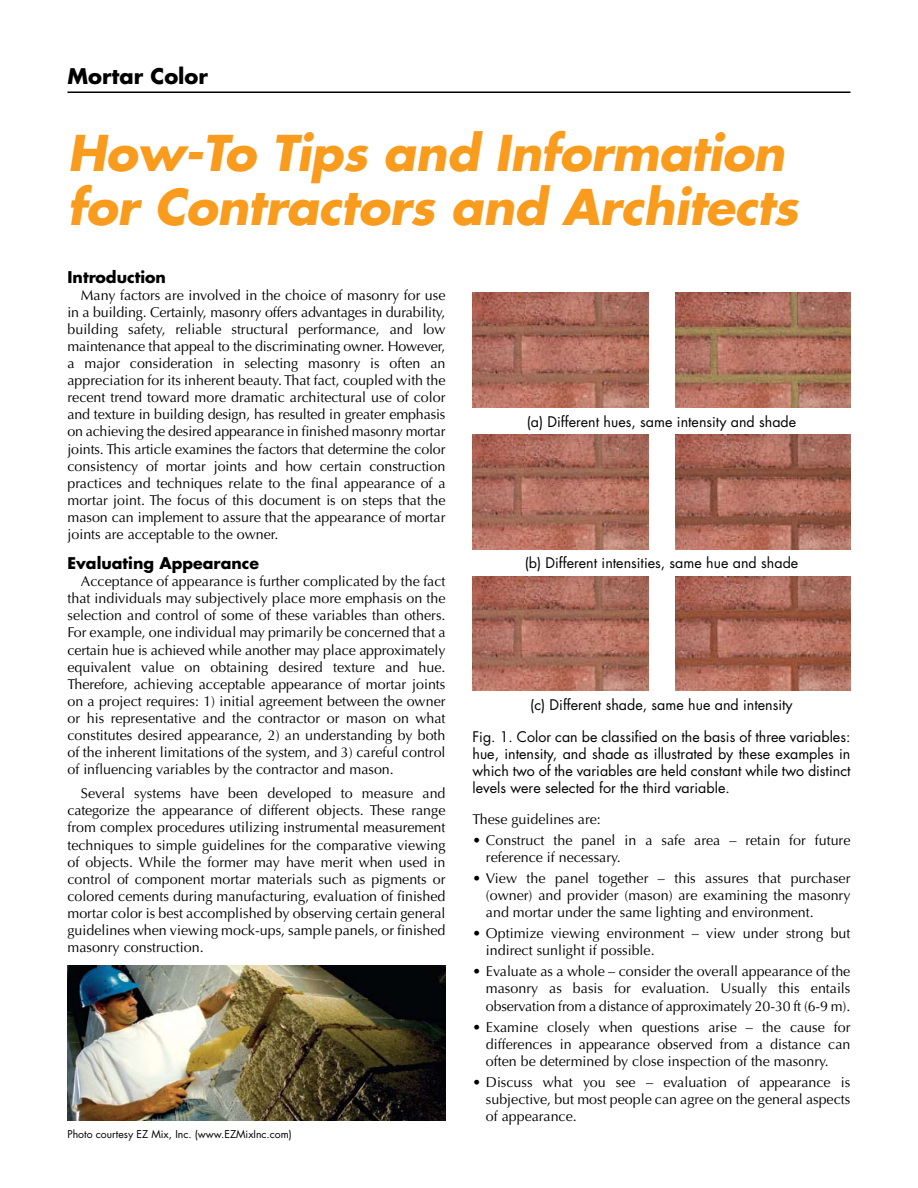
<style>
.page{position:relative;width:918px;height:1188px;background:#fff}
.page>*{position:absolute;margin:0;border:0;box-sizing:border-box;transform-origin:0 0}
.t1{font:italic 700 48px/54px "Futura";letter-spacing:-.01em;color:#f99b1c}
.t2{font:700 21px "Futura";color:#000}
.t3{font:700 15.75px "Futura";color:#000}
.t4{font:14.25px/17.1px "Optima";color:#000;text-align:justify}
.t5{font:14.25px/17.1px "Futura";color:#000;text-align:justify}
.t6{font:10.5px "Futura";color:#000}
</style>
<div class="page">
<img style="left:675px;top:293px;width:175px;height:115px">
<img style="left:472px;top:293px;width:176px;height:115px">
<hr style="left:68px;top:91px;width:782px;height:2px;background:#000">
<img style="left:472px;top:434px;width:176px;height:115px">
<img style="left:472px;top:576px;width:176px;height:115px">
<img style="left:675px;top:434px;width:175px;height:115px">
<img style="left:675px;top:576px;width:175px;height:115px">
<img style="left:67px;top:966px;width:379px;height:154px">
<h2 class="t2" style="left:68px;top:62px;width:142px">Mortar Color</h2>
<h1 class="t1" style="left:68px;top:126px;width:732px">How-To Tips and Information for Contractors and Architects</h1>
<p class="t3" style="left:68px;top:266px;width:100px">Introduction</p>
<p class="t4" style="left:68px;top:286px;width:380px;text-indent:13px">Many factors are involved in the choice of masonry for use in a building. Certainly, masonry offers advantages in durability, building safety, reliable structural performance, and low maintenance that appeal to the discriminating owner. However, a major consideration in selecting masonry is often an appreciation for its inherent beauty. That fact, coupled with the recent trend toward more dramatic architectural use of color and texture in building design, has resulted in greater emphasis on achieving the desired appearance in finished masonry mortar joints. This article examines the factors that determine the color consistency of mortar joints and how certain construction practices and techniques relate to the final appearance of a mortar joint. The focus of this document is on steps that the mason can implement to assure that the appearance of mortar joints are acceptable to the owner.</p>
<p class="t3" style="left:68px;top:553px;width:193px">Evaluating Appearance</p>
<p class="t4" style="left:68px;top:573px;width:380px;text-indent:13px">Acceptance of appearance is further complicated by the fact that individuals may subjectively place more emphasis on the selection and control of some of these variables than others.<br>For example, one individual may primarily be concerned that a certain hue is achieved while another may place approximately equivalent value on obtaining desired texture and hue.<br>Therefore, achieving acceptable appearance of mortar joints on a project requires: 1) initial agreement between the owner or his representative and the contractor or mason on what constitutes desired appearance, 2) an understanding by both of the inherent limitations of the system, and 3) careful control of influencing variables by the contractor and mason.</p>
<p class="t4" style="left:68px;top:785px;width:380px;text-indent:13px">Several systems have been developed to measure and categorize the appearance of different objects. These range from complex procedures utilizing instrumental measurement techniques to simple guidelines for the comparative viewing of objects. While the former may have merit when used in control of component mortar materials such as pigments or colored cements during manufacturing, evaluation of finished mortar color is best accomplished by observing certain general guidelines when viewing mock-ups, sample panels, or finished masonry construction.</p>
<p class="t6" style="left:68px;top:1128px;width:226px">Photo courtesy EZ Mix, Inc. (www.EZMixInc.com)</p>
<p class="t5" style="left:527px;top:413px;width:271px">(a) Different hues, same intensity and shade</p>
<p class="t5" style="left:525px;top:555px;width:275px">(b) Different intensities, same hue and shade</p>
<p class="t5" style="left:530px;top:696px;width:264px">(c) Different shade, same hue and intensity</p>
<p class="t5" style="left:472px;top:728px;width:380px">Fig. 1. Color can be classified on the basis of three variables: hue, intensity, and shade as illustrated by these examples in which two of the variables are held constant while two distinct levels were selected for the third variable.</p>
<p class="t4" style="left:472px;top:811px;width:130px">These guidelines are:</p>
<p class="t4" style="left:486px;top:832px;width:366px;text-indent:-13px">• Construct the panel in a safe area – retain for future reference if necessary.</p>
<p class="t4" style="left:486px;top:870px;width:366px;text-indent:-13px">• View the panel together – this assures that purchaser (owner) and provider (mason) are examining the masonry and mortar under the same lighting and environment.</p>
<p class="t4" style="left:486px;top:925px;width:366px;text-indent:-13px">• Optimize viewing environment – view under strong but indirect sunlight if possible.</p>
<p class="t4" style="left:486px;top:963px;width:366px;text-indent:-13px">• Evaluate as a whole – consider the overall appearance of the masonry as basis for evaluation. Usually this entails observation from a distance of approximately 20-30 ft (6-9 m).</p>
<p class="t4" style="left:486px;top:1018px;width:366px;text-indent:-13px">• Examine closely when questions arise – the cause for differences in appearance observed from a distance can often be determined by close inspection of the masonry.</p>
<p class="t4" style="left:486px;top:1074px;width:366px;text-indent:-13px">• Discuss what you see – evaluation of appearance is subjective, but most people can agree on the general aspects of appearance.</p>
</div>
